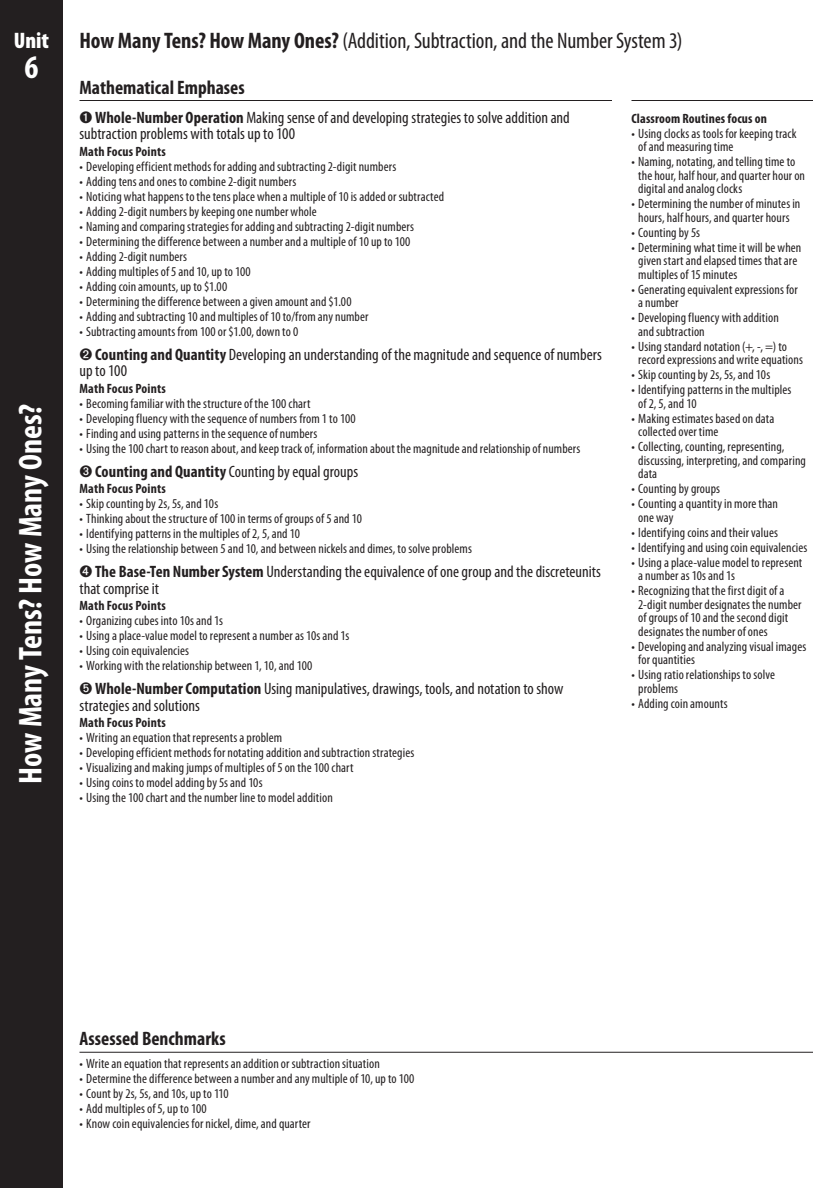
<style>
.page{position:relative;width:837px;height:1188px;background:#fff}
.page>*{position:absolute;margin:0;border:0;box-sizing:border-box;transform-origin:0 0}
.t1{font:700 condensed 33px "Myriad Pro";letter-spacing:-.005em;color:#fff}
.t2{font:condensed 22.5px "Myriad Pro";letter-spacing:-.005em;color:#231f20}
.t3{font:900 condensed 22.5px "Myriad Pro";color:#fff}
.t4{font:700 condensed 19.5px "Myriad Pro";color:#231f20}
.t5{font:condensed 16.5px/16.5px "Myriad Pro";color:#231f20}
.t6{font:condensed 13.5px/13.5px "Myriad Pro";letter-spacing:.005em;color:#231f20}
.t7{font:700 condensed 13.5px "Myriad Pro";letter-spacing:.01em;color:#231f20}
.s1{font-weight:700}
</style>
<div class="page">
<div style="left:0;top:0;width:63px;height:1188px;background:#231f20"></div>
<hr style="left:80px;top:100px;width:532px;height:1px;background:#231f20">
<hr style="left:632px;top:100px;width:181px;height:1px;background:#231f20">
<hr style="left:80px;top:1052px;width:733px;height:1px;background:#231f20">
<h2 class="t3" style="left:14px;top:26px;width:37px">Unit</h2>
<h1 class="t1" style="left:24px;top:47px;width:16px">6</h1>
<h1 class="t1" style="left:10px;top:784px;width:381px;rotate:-90deg">How Many Tens? How Many Ones?</h1>
<h2 class="t2" style="left:80px;top:27px;width:605px"><span class="s1">How Many Tens? How Many Ones?</span> (Addition, Subtraction, and the Number System 3)</h2>
<h3 class="t4" style="left:80px;top:75px;width:167px">Mathematical Emphases</h3>
<p class="t5" style="left:80px;top:109px;width:492px">➊ <span class="s1">Whole-Number Operation</span> Making sense of and developing strategies to solve addition and subtraction problems with totals up to 100</p>
<p class="t7" style="left:80px;top:143px;width:88px">Math Focus Points</p>
<p class="t6" style="left:80px;top:159px;width:318px">• Developing efficient methods for adding and subtracting 2-digit numbers</p>
<p class="t6" style="left:80px;top:174px;width:218px">• Adding tens and ones to combine 2-digit numbers</p>
<p class="t6" style="left:80px;top:189px;width:366px">• Noticing what happens to the tens place when a multiple of 10 is added or subtracted</p>
<p class="t6" style="left:80px;top:204px;width:239px">• Adding 2-digit numbers by keeping one number whole</p>
<p class="t6" style="left:80px;top:219px;width:336px">• Naming and comparing strategies for adding and subtracting 2-digit numbers</p>
<p class="t6" style="left:80px;top:234px;width:332px">• Determining the difference between a number and a multiple of 10 up to 100</p>
<p class="t6" style="left:80px;top:249px;width:109px">• Adding 2-digit numbers</p>
<p class="t6" style="left:80px;top:264px;width:173px">• Adding multiples of 5 and 10, up to 100</p>
<p class="t6" style="left:80px;top:279px;width:149px">• Adding coin amounts, up to $1.00</p>
<p class="t6" style="left:80px;top:294px;width:274px">• Determining the difference between a given amount and $1.00</p>
<p class="t6" style="left:80px;top:309px;width:290px">• Adding and subtracting 10 and multiples of 10 to/from any number</p>
<p class="t6" style="left:80px;top:324px;width:220px">• Subtracting amounts from 100 or $1.00, down to 0</p>
<p class="t5" style="left:80px;top:346px;width:524px">➋ <span class="s1">Counting and Quantity</span> Developing an understanding of the magnitude and sequence of numbers up to 100</p>
<p class="t7" style="left:80px;top:380px;width:88px">Math Focus Points</p>
<p class="t6" style="left:80px;top:396px;width:232px">• Becoming familiar with the structure of the 100 chart</p>
<p class="t6" style="left:80px;top:411px;width:278px">• Developing fluency with the sequence of numbers from 1 to 100</p>
<p class="t6" style="left:80px;top:426px;width:240px">• Finding and using patterns in the sequence of numbers</p>
<p class="t6" style="left:80px;top:441px;width:503px">• Using the 100 chart to reason about, and keep track of, information about the magnitude and relationship of numbers</p>
<p class="t5" style="left:80px;top:463px;width:280px">➌ <span class="s1">Counting and Quantity</span> Counting by equal groups</p>
<p class="t7" style="left:80px;top:480px;width:88px">Math Focus Points</p>
<p class="t6" style="left:80px;top:497px;width:140px">• Skip counting by 2s, 5s, and 10s</p>
<p class="t6" style="left:80px;top:512px;width:284px">• Thinking about the structure of 100 in terms of groups of 5 and 10</p>
<p class="t6" style="left:80px;top:527px;width:222px">• Identifying patterns in the multiples of 2, 5, and 10</p>
<p class="t6" style="left:80px;top:542px;width:394px">• Using the relationship between 5 and 10, and between nickels and dimes, to solve problems</p>
<p class="t5" style="left:80px;top:563px;width:523px">➍ <span class="s1">The Base-Ten Number System</span> Understanding the equivalence of one group and the discreteunits that comprise it</p>
<p class="t7" style="left:80px;top:597px;width:88px">Math Focus Points</p>
<p class="t6" style="left:80px;top:614px;width:145px">• Organizing cubes into 10s and 1s</p>
<p class="t6" style="left:80px;top:629px;width:271px">• Using a place-value model to represent a number as 10s and 1s</p>
<p class="t6" style="left:80px;top:644px;width:111px">• Using coin equivalencies</p>
<p class="t6" style="left:80px;top:659px;width:234px">• Working with the relationship between 1, 10, and 100</p>
<p class="t5" style="left:80px;top:680px;width:485px">➎ <span class="s1">Whole-Number Computation</span> Using manipulatives, drawings, tools, and notation to show strategies and solutions</p>
<p class="t7" style="left:80px;top:714px;width:88px">Math Focus Points</p>
<p class="t6" style="left:80px;top:731px;width:204px">• Writing an equation that represents a problem</p>
<p class="t6" style="left:80px;top:746px;width:336px">• Developing efficient methods for notating addition and subtraction strategies</p>
<p class="t6" style="left:80px;top:761px;width:275px">• Visualizing and making jumps of multiples of 5 on the 100 chart</p>
<p class="t6" style="left:80px;top:776px;width:185px">• Using coins to model adding by 5s and 10s</p>
<p class="t6" style="left:80px;top:791px;width:255px">• Using the 100 chart and the number line to model addition</p>
<p class="t7" style="left:632px;top:110px;width:137px">Classroom Routines focus on</p>
<p class="t6" style="left:638px;top:126px;width:160px;text-indent:-7px">• Using clocks as tools for keeping track of and measuring time</p>
<p class="t6" style="left:638px;top:155px;width:168px;text-indent:-7px">• Naming, notating, and telling time to the hour, half hour, and quarter hour on digital and analog clocks</p>
<p class="t6" style="left:632px;top:197px;width:170px;text-align:center">• Determining the number of minutes in hours, half hours, and quarter hours</p>
<p class="t6" style="left:632px;top:225px;width:70px">• Counting by 5s</p>
<p class="t6" style="left:638px;top:240px;width:165px;text-indent:-7px">• Determining what time it will be when given start and elapsed times that are multiples of 15 minutes</p>
<p class="t6" style="left:638px;top:282px;width:161px;text-indent:-7px">• Generating equivalent expressions for a number</p>
<p class="t6" style="left:638px;top:311px;width:142px;text-indent:-7px">• Developing fluency with addition and subtraction</p>
<p class="t6" style="left:638px;top:339px;width:166px;text-indent:-7px">• Using standard notation (+, -, =) to record expressions and write equations</p>
<p class="t6" style="left:632px;top:368px;width:140px">• Skip counting by 2s, 5s, and 10s</p>
<p class="t6" style="left:638px;top:383px;width:155px;text-indent:-7px">• Identifying patterns in the multiples of 2, 5, and 10</p>
<p class="t6" style="left:638px;top:411px;width:138px;text-indent:-7px">• Making estimates based on data collected over time</p>
<p class="t6" style="left:638px;top:440px;width:169px;text-indent:-7px">• Collecting, counting, representing, discussing, interpreting, and comparing data</p>
<p class="t6" style="left:632px;top:482px;width:90px">• Counting by groups</p>
<p class="t6" style="left:638px;top:497px;width:141px;text-indent:-7px">• Counting a quantity in more than one way</p>
<p class="t6" style="left:632px;top:525px;width:148px">• Identifying coins and their values</p>
<p class="t6" style="left:632px;top:540px;width:178px">• Identifying and using coin equivalencies</p>
<p class="t6" style="left:638px;top:555px;width:166px;text-indent:-7px">• Using a place-value model to represent a number as 10s and 1s</p>
<p class="t6" style="left:638px;top:584px;width:165px;text-indent:-7px">• Recognizing that the first digit of a 2-digit number designates the number of groups of 10 and the second digit designates the number of ones</p>
<p class="t6" style="left:638px;top:639px;width:170px;text-indent:-7px">• Developing and analyzing visual images for quantities</p>
<p class="t6" style="left:638px;top:668px;width:138px;text-indent:-7px">• Using ratio relationships to solve problems</p>
<p class="t6" style="left:632px;top:696px;width:98px">• Adding coin amounts</p>
<h3 class="t4" style="left:80px;top:1026px;width:148px">Assessed Benchmarks</h3>
<p class="t6" style="left:80px;top:1057px;width:302px">• Write an equation that represents an addition or subtraction situation</p>
<p class="t6" style="left:80px;top:1072px;width:336px">• Determine the difference between a number and any multiple of 10, up to 100</p>
<p class="t6" style="left:80px;top:1087px;width:151px">• Count by 2s, 5s, and 10s, up to 110</p>
<p class="t6" style="left:80px;top:1102px;width:129px">• Add multiples of 5, up to 100</p>
<p class="t6" style="left:80px;top:1117px;width:233px">• Know coin equivalencies for nickel, dime, and quarter</p>
</div>
